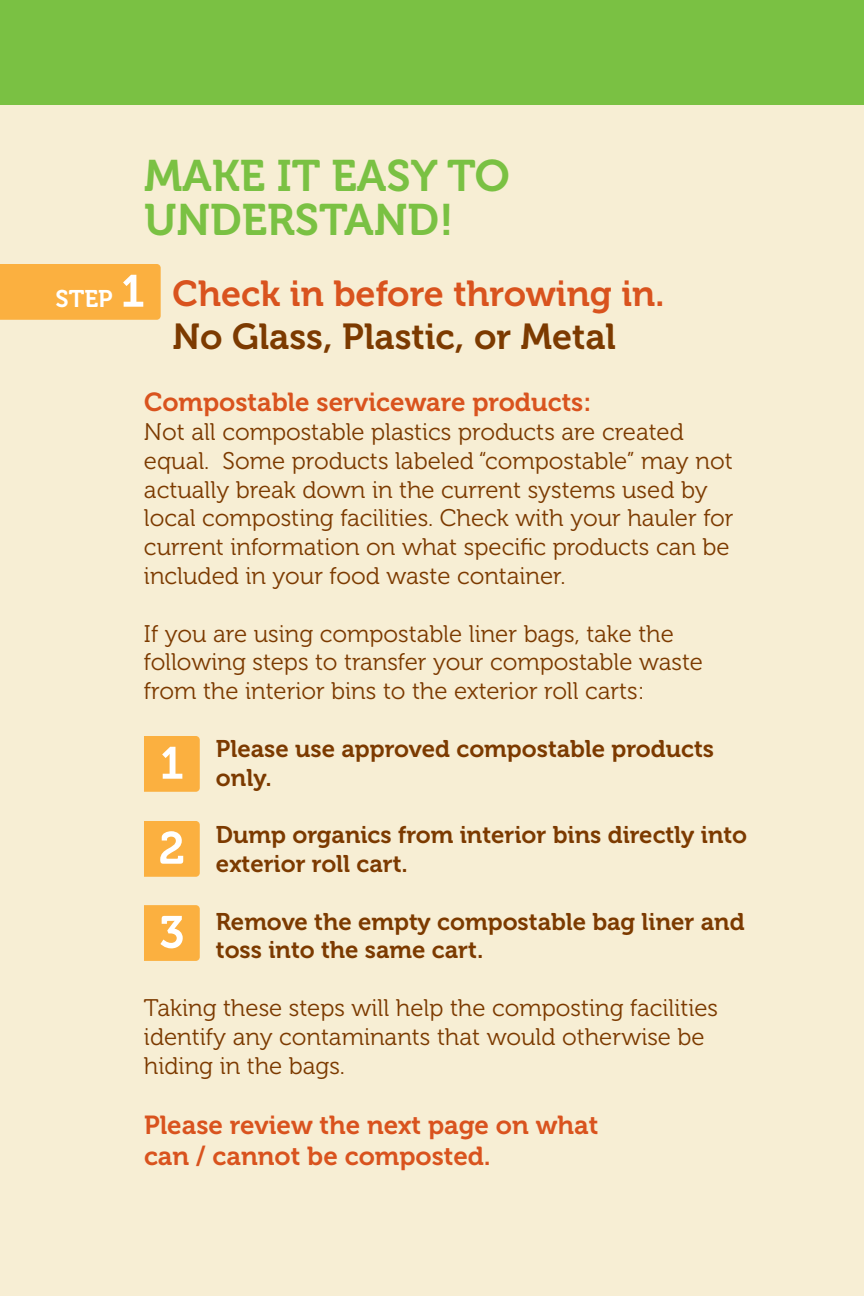
<style>
.page{position:relative;width:864px;height:1296px;background:#fff}
.page>*{position:absolute;margin:0;border:0;box-sizing:border-box;transform-origin:0 0}
.t1{font:44px/44px "Museo 700";color:#7ac143}
.t2{font:36px "Museo 700";color:#d9531e}
.t3{font:36px "Museo 700";color:#7c3a00}
.t4{font:26px/31.2px "Museo 700";color:#d9531e}
.t5{font:24px/28.8px "Museo 300";color:#7c3a00}
.t6{font:24px/28.8px "Museo 700";color:#7c3a00}
.t7{font:24px "Museo 700";color:#fff}
</style>
<div class="page">
<div style="left:0;top:90px;width:864px;height:1206px;background:#f7eed4"></div>
<div style="left:0;top:0;width:864px;height:105px;background:#7ac143"></div>
<svg style="left:144px;top:736px;width:56px;height:56px;background:#fbb853"></svg>
<svg style="left:144px;top:821px;width:56px;height:56px;background:#fbba59"></svg>
<svg style="left:144px;top:905px;width:56px;height:56px;background:#fbba58"></svg>
<div style="left:0;top:264px;width:161px;height:56px;background:#fbb040"></div>
<p class="t7" style="left:56px;top:285px;width:59px">STEP</p>
<h1 class="t1" style="left:144px;top:154px;width:367px">MAKE IT EASY TO<br>UNDERSTAND!</h1>
<h2 class="t2" style="left:173px;top:273px;width:494px">Check in before throwing in.</h2>
<h2 class="t3" style="left:173px;top:316px;width:445px">No Glass, Plastic, or Metal</h2>
<p class="t4" style="left:144px;top:387px;width:449px">Compostable serviceware products:</p>
<p class="t5" style="left:144px;top:418px;width:591px">Not all compostable plastics products are created equal. Some products labeled “compostable” may not actually break down in the current systems used by local composting facilities. Check with your hauler for current information on what specific products can be included in your food waste container.</p>
<p class="t5" style="left:144px;top:619px;width:561px">If you are using compostable liner bags, take the following steps to transfer your compostable waste from the interior bins to the exterior roll carts:</p>
<p class="t6" style="left:216px;top:734px;width:500px">Please use approved compostable products only.</p>
<p class="t6" style="left:216px;top:821px;width:533px">Dump organics from interior bins directly into exterior roll cart.</p>
<p class="t6" style="left:216px;top:907px;width:530px">Remove the empty compostable bag liner and toss into the same cart.</p>
<p class="t5" style="left:144px;top:994px;width:576px">Taking these steps will help the composting facilities identify any contaminants that would otherwise be hiding in the bags.</p>
<p class="t4" style="left:144px;top:1109px;width:456px">Please review the next page on what can / cannot be composted.</p>
</div>
